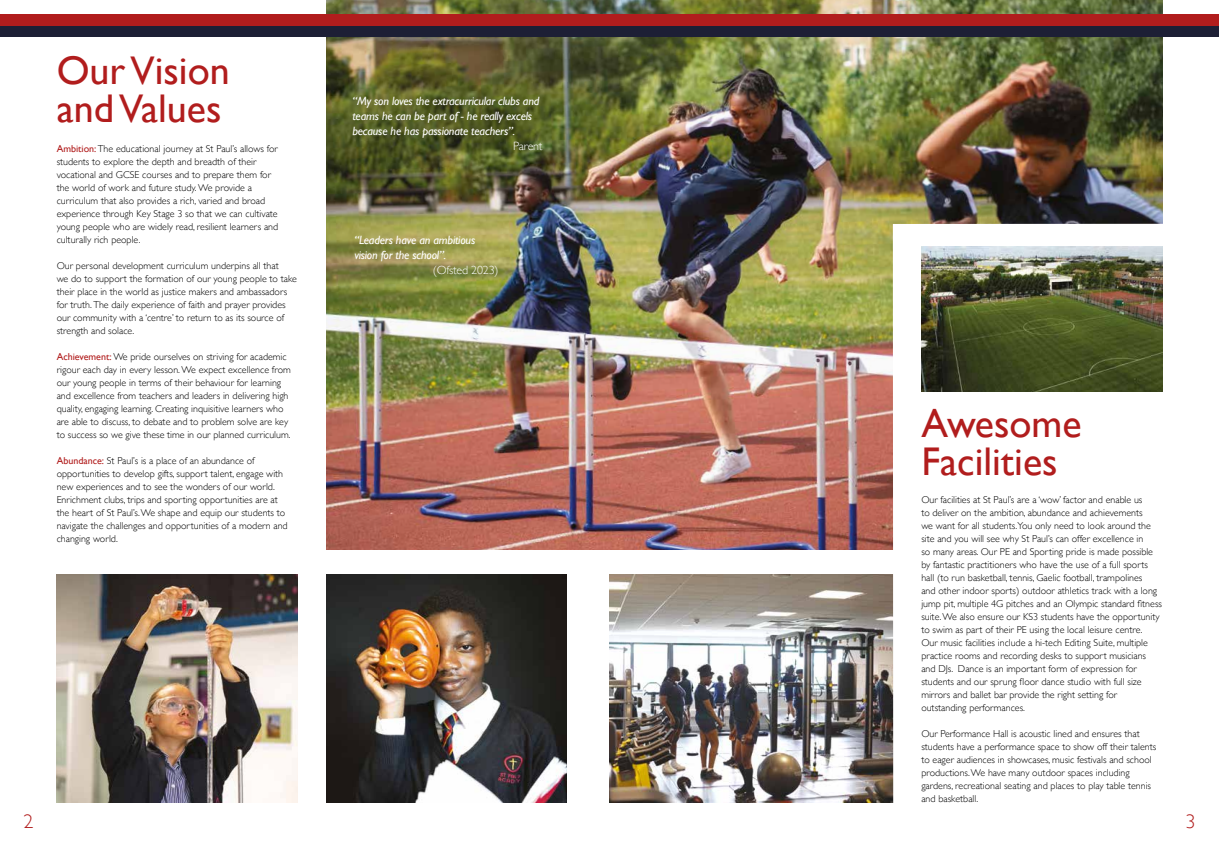
<style>
.page{position:relative;width:1219px;height:859px;background:#fff}
.page>*{position:absolute;margin:0;border:0;box-sizing:border-box;transform-origin:0 0}
.t1{font:40px/38px "Gill Sans";color:#b11d1d}
.t2{font:300 20px "Gill Sans";color:#b11d1d}
.t3{font:italic 12px/15px "Gill Sans";letter-spacing:-.015em;color:#fff}
.t4{font:300 12px "Gill Sans";letter-spacing:-.015em;color:#fff}
.t5{font:300 10px/13px "Gill Sans";color:#000}
.s1{font-weight:400;color:#b11d1d}
</style>
<div class="page">
<img style="left:326px;top:0;width:836px;height:550px">
<img style="left:609px;top:574px;width:284px;height:228px">
<img style="left:57px;top:574px;width:241px;height:228px">
<div style="left:0;top:26px;width:1219px;height:11px;background:#1d1f35"></div>
<div style="left:0;top:14px;width:1219px;height:12px;background:#b11d1d"></div>
<img style="left:326px;top:574px;width:241px;height:228px">
<svg style="left:893px;top:224px;width:270px;height:579px"></svg>
<img style="left:921px;top:247px;width:241px;height:144px">
<h1 class="t1" style="left:57px;top:51px;width:175px">Our Vision and Values</h1>
<p class="t5" style="left:57px;top:142px;width:223px"><span class="s1">Ambition:</span>The educational journey at St Paul’s allows for students to explore the depth and breadth of their vocational and GCSE courses and to prepare them for the world of work and future study. We provide a curriculum that also provides a rich, varied and broad experience through Key Stage 3 so that we can cultivate young people who are widely read, resilient learners and culturally rich people.</p>
<p class="t5" style="left:57px;top:259px;width:242px">Our personal development curriculum underpins all that<br>we do to support the formation of our young people to take their place in the world as justice makers and ambassadors for truth. The daily experience of faith and prayer provides our community with a ‘centre’ to return to as its source of strength and solace.</p>
<p class="t5" style="left:57px;top:350px;width:236px"><span class="s1">Achievement:</span> We pride ourselves on striving for academic rigour each day in every lesson. We expect excellence from our young people in terms of their behaviour for learning and excellence from teachers and leaders in delivering high quality, engaging learning. Creating inquisitive learners who are able to discuss, to debate and to problem solve are key to success so we give these time in our planned curriculum.</p>
<p class="t5" style="left:57px;top:454px;width:232px"><span class="s1">Abundance:</span> St Paul’s is a place of an abundance of opportunities to develop gifts, support talent, engage with new experiences and to see the wonders of our world.<br>Enrichment clubs, trips and sporting opportunities are at the heart of St Paul’s. We shape and equip our students to navigate the challenges and opportunities of a modern and changing world.</p>
<p class="t3" style="left:352px;top:94px;width:189px">“My son loves the extracurricular clubs and teams he can be part of - he really excels because he has passionate teachers”.</p>
<p class="t4" style="left:513px;top:137px;width:31px">Parent</p>
<p class="t3" style="left:354px;top:232px;width:122px">“Leaders have an ambitious vision for the school”.</p>
<p class="t4" style="left:433px;top:261px;width:67px">(Ofsted 2023)</p>
<h1 class="t1" style="left:921px;top:404px;width:162px">Awesome<br>Facilities</h1>
<p class="t5" style="left:921px;top:493px;width:242px">Our facilities at St Paul’s are a ‘wow’ factor and enable us<br>to deliver on the ambition, abundance and achievements<br>we want for all students.You only need to look around the site and you will see why St Paul’s can offer excellence in<br>so many areas. Our PE and Sporting pride is made possible by fantastic practitioners who have the use of a full sports hall (to run basketball, tennis, Gaelic football, trampolines<br>and other indoor sports) outdoor athletics track with a long jump pit, multiple 4G pitches and an Olympic standard fitness suite. We also ensure our KS3 students have the opportunity to swim as part of their PE using the local leisure centre.<br>Our music facilities include a hi-tech Editing Suite, multiple practice rooms and recording desks to support musicians and DJs. Dance is an important form of expression for students and our sprung floor dance studio with full size mirrors and ballet bar provide the right setting for outstanding performances.</p>
<p class="t5" style="left:921px;top:727px;width:236px">Our Performance Hall is acoustic lined and ensures that students have a performance space to show off their talents to eager audiences in showcases, music festivals and school productions. We have many outdoor spaces including gardens, recreational seating and places to play table tennis and basketball.</p>
<h2 class="t2" style="left:23px;top:806px;width:11px">2</h2>
<h2 class="t2" style="left:1186px;top:806px;width:11px">3</h2>
</div>
